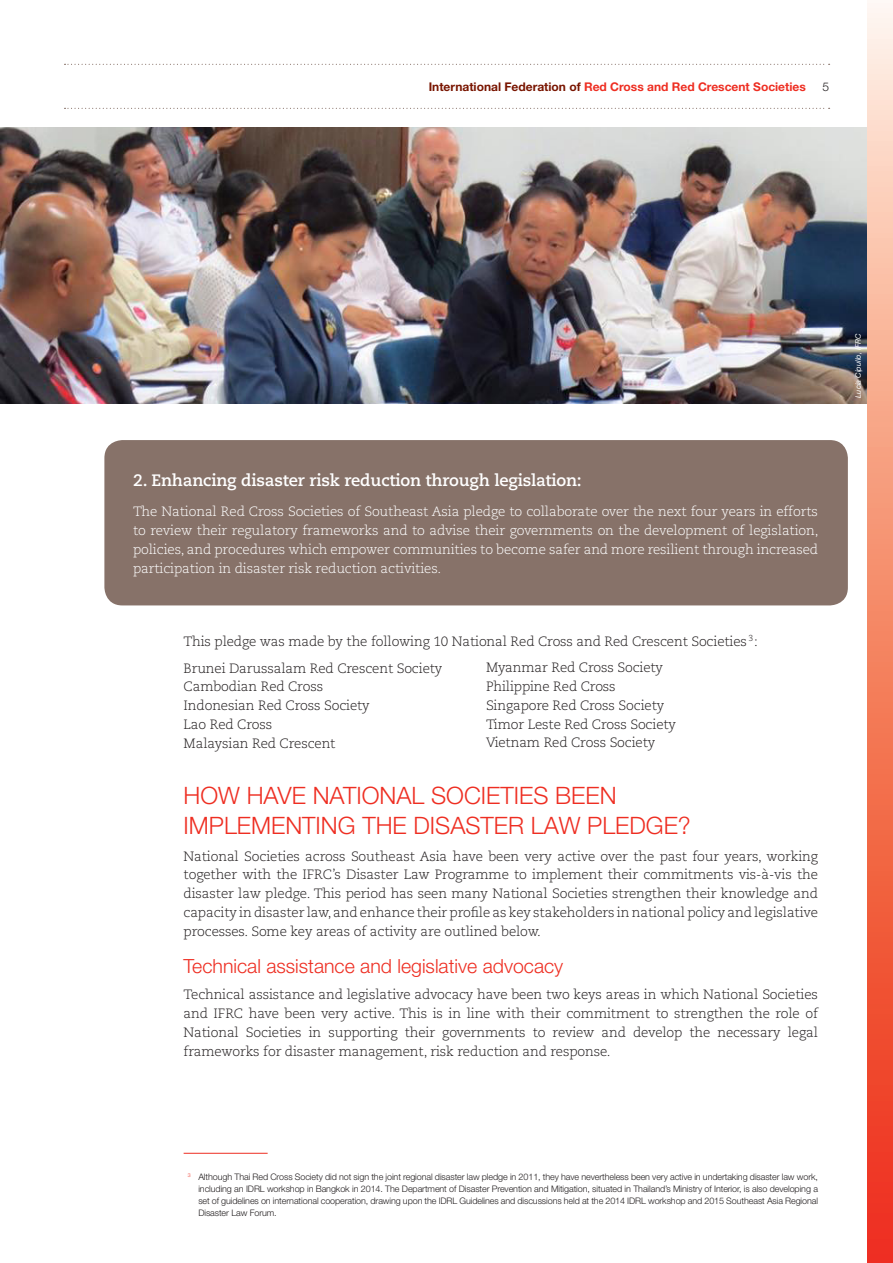
<style>
.page{position:relative;width:893px;height:1263px;background:#fff}
.page>*{position:absolute;margin:0;border:0;box-sizing:border-box;transform-origin:0 0}
.t1{font:300 24px/30px "Helvetica Neue";color:#ee2e22}
.t2{font:300 19.5px "Helvetica Neue LT Std";color:#ee2e22}
.t3{font:700 16.5px "Caecilia LT Std";letter-spacing:-.01em;color:#fff}
.t4{font:300 13.5px/18.8px "Caecilia LT Std";letter-spacing:-.01em;color:#231f20}
.t5{font:300 13.5px/18.8px "Caecilia LT Std";letter-spacing:-.01em;color:#fff;text-align:justify}
.t6{font:700 12px "Helvetica Neue LT Std";color:#ee2e22}
.t7{font:300 12px "Helvetica Neue LT Std";color:#231f20}
.t8{font:300 9px/12px "Helvetica Neue LT Pro";letter-spacing:-.01em;color:#231f20;text-align:justify}
.t9{font:italic 7.5px "Helvetica Neue";color:#fff}
.s1{color:#791500}
</style>
<div class="page">
<svg style="left:65px;top:64px;width:765px;height:1px"></svg>
<svg style="left:65px;top:108px;width:765px;height:1px"></svg>
<div style="left:104px;top:440px;width:744px;height:165px;background:#877269;border-radius:18px"></div>
<hr style="left:184px;top:1153px;width:84px;height:1px;background:#ee2e22">
<img style="left:0;top:128px;width:867px;height:276px">
<svg style="left:867px;top:3px;width:26px;height:1260px;background:#f5896e"></svg>
<p class="t6" style="left:429px;top:79px;width:379px"><span class="s1">International Federation of</span> Red Cross and Red Crescent Societies</p>
<p class="t7" style="left:822px;top:79px;width:8px">5</p>
<p class="t3" style="left:133px;top:470px;width:450px">2. Enhancing disaster risk reduction through legislation:</p>
<p class="t5" style="left:133px;top:502px;width:687px">The National Red Cross Societies of Southeast Asia pledge to collaborate over the next four years in efforts to review their regulatory frameworks and to advise their governments on the development of legislation, policies, and procedures which empower communities to become safer and more resilient through increased participation in disaster risk reduction activities.</p>
<p class="t4" style="left:184px;top:632px;width:576px">This pledge was made by the following 10 National Red Cross and Red Crescent Societies <sup>3</sup>:</p>
<p class="t4" style="left:184px;top:659px;width:260px">Brunei Darussalam Red Crescent Society<br>Cambodian Red Cross<br>Indonesian Red Cross Society<br>Lao Red Cross<br>Malaysian Red Crescent</p>
<p class="t4" style="left:486px;top:659px;width:192px">Myanmar Red Cross Society<br>Philippine Red Cross<br>Singapore Red Cross Society<br>Timor Leste Red Cross Society<br>Vietnam Red Cross Society</p>
<p class="t1" style="left:184px;top:779px;width:509px">HOW HAVE NATIONAL SOCIETIES BEEN<br>IMPLEMENTING THE DISASTER LAW PLEDGE?</p>
<p class="t4" style="left:184px;top:847px;width:636px;text-align:justify">National Societies across Southeast Asia have been very active over the past four years, working together with the IFRC’s Disaster Law Programme to implement their commitments vis-à-vis the disaster law pledge. This period has seen many National Societies strengthen their knowledge and capacity in disaster law, and enhance their profile as key stakeholders in national policy and legislative processes. Some key areas of activity are outlined below.</p>
<p class="t2" style="left:184px;top:954px;width:381px">Technical assistance and legislative advocacy</p>
<p class="t4" style="left:184px;top:985px;width:636px;text-align:justify">Technical assistance and legislative advocacy have been two keys areas in which National Societies and IFRC have been very active. This is in line with their commitment to strengthen the role of National Societies in supporting their governments to review and develop the necessary legal frameworks for disaster management, risk reduction and response.</p>
<p class="t9" style="left:853px;top:398px;width:66px;rotate:-90deg">Lucia Cipullo, IFRC</p>
<p class="t8" style="left:198px;top:1171px;width:621px;text-indent:-10px"><sup>3</sup> Although Thai Red Cross Society did not sign the joint regional disaster law pledge in 2011, they have nevertheless been very active in undertaking disaster law work, including an IDRL workshop in Bangkok in 2014. The Department of Disaster Prevention and Mitigation, situated in Thailand’s Ministry of Interior, is also developing a set of guidelines on international cooperation, drawing upon the IDRL Guidelines and discussions held at the 2014 IDRL workshop and 2015 Southeast Asia Regional Disaster Law Forum.</p>
</div>
